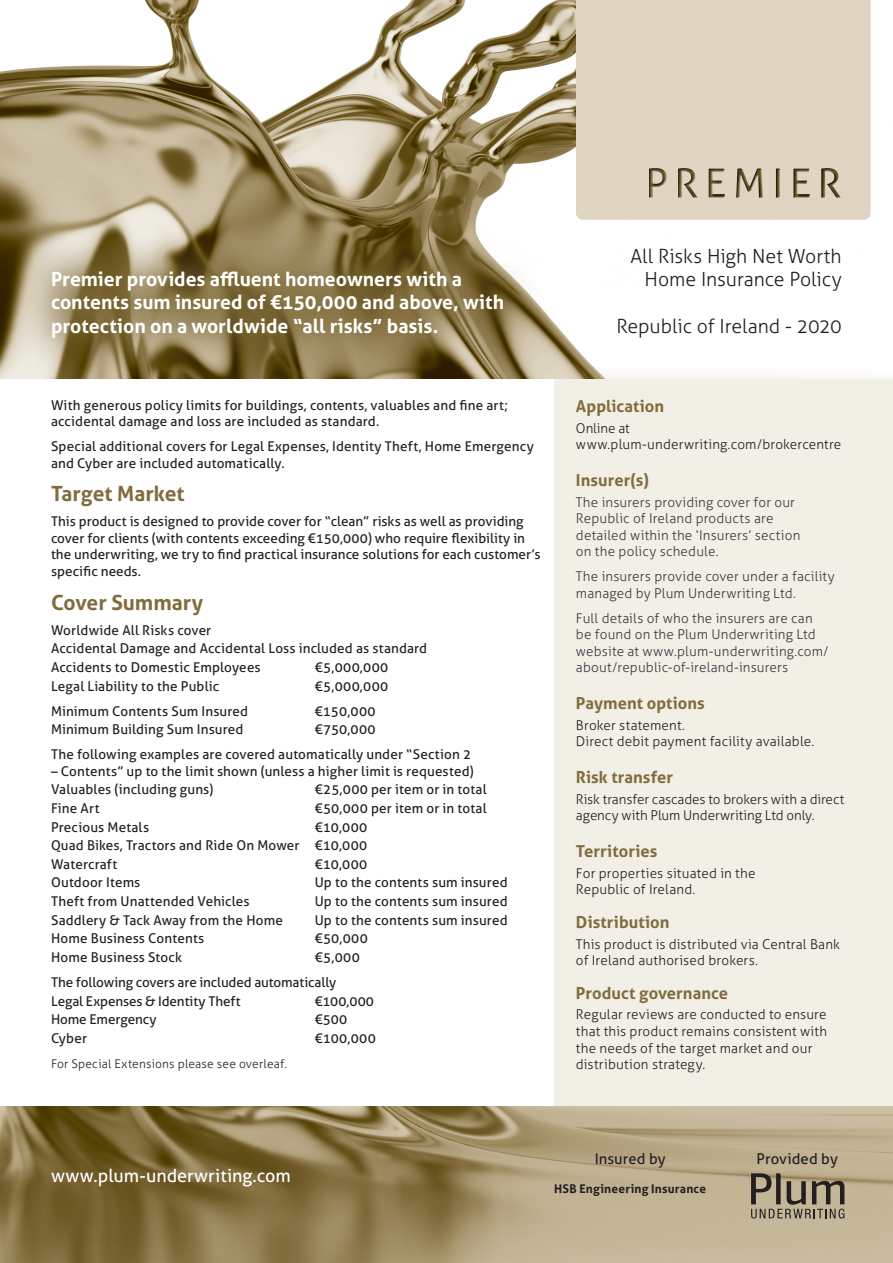
<style>
.page{position:relative;width:893px;height:1263px;background:#fff}
.page>*{position:absolute;margin:0;border:0;box-sizing:border-box;transform-origin:0 0}
.t1{font:700 21px "Aller";color:#816d3c}
.t2{font:700 19.5px/23.4px "Aller";color:#fff}
.t3{font:300 19.5px/23.4px "Aller";letter-spacing:-.005em;color:#231f20;text-align:right}
.t4{font:18px "Aller";letter-spacing:-.005em;color:#fff}
.t5{font:700 16.5px "Aller";letter-spacing:.005em;color:#816d3c}
.t6{font:14.85px "Aller";letter-spacing:.005em;color:#231f20}
.t7{font:13.5px/16.5px "Aller";letter-spacing:.01em;color:#231f20}
.t8{font:300 13.5px/16.5px "Aller";letter-spacing:.01em;color:#231f20}
.t9{font:300 13.5px/16.5px "Aller";letter-spacing:.01em;color:#3e383f}
.t10{font:300 13.5px/16.5px "Aller";letter-spacing:-.01em;color:#231f20}
.t11{font:13.5px "Aller";letter-spacing:-.01em;color:#231f20}
.t12{font:300 12px "Aller";letter-spacing:.015em;color:#231f20}
.t13{font:700 12px "Aller";letter-spacing:.015em;color:#231f20}
</style>
<div class="page">
<div style="left:555px;top:0;width:338px;height:1263px;background:#f2efe7"></div>
<img style="left:0;top:0;width:893px;height:378px">
<img style="left:0;top:1107px;width:893px;height:156px">
<svg style="left:13px;top:233px;width:528px;height:141px;background:#908056"></svg>
<div style="left:576px;top:0;width:295px;height:220px;background:#e0d4c2"></div>
<div style="left:647px;top:165px;width:195px;height:33px;background:#e0d4c2"></div>
<div style="left:648px;top:167px;width:194px;height:31px;background:#fff;opacity:.9"></div>
<div style="left:647px;top:166px;width:191px;height:32px;background:#231f20;opacity:.75"></div>
<svg style="left:751px;top:1173px;width:93px;height:45px;background:#8d816c"></svg>
<p class="t2" style="left:51px;top:267px;width:455px">Premier provides affluent homeowners with a contents sum insured of €150,000 and above, with protection on a worldwide “all risks” basis.</p>
<p class="t7" style="left:51px;top:397px;width:458px">With generous policy limits for buildings, contents, valuables and fine art; accidental damage and loss are included as standard.</p>
<p class="t7" style="left:51px;top:438px;width:484px">Special additional covers for Legal Expenses, Identity Theft, Home Emergency and Cyber are included automatically.</p>
<p class="t1" style="left:51px;top:481px;width:135px">Target Market</p>
<p class="t7" style="left:51px;top:513px;width:491px">This product is designed to provide cover for “clean” risks as well as providing cover for clients (with contents exceeding €150,000) who require flexibility in the underwriting, we try to find practical insurance solutions for each customer’s specific needs.</p>
<p class="t1" style="left:51px;top:589px;width:154px">Cover Summary</p>
<p class="t7" style="left:51px;top:621px;width:162px">Worldwide All Risks cover</p>
<p class="t7" style="left:51px;top:640px;width:378px">Accidental Damage and Accidental Loss included as standard</p>
<p class="t7" style="left:51px;top:659px;width:211px">Accidents to Domestic Employees</p>
<p class="t7" style="left:315px;top:659px;width:75px">€5,000,000</p>
<p class="t7" style="left:51px;top:677px;width:170px">Legal Liability to the Public</p>
<p class="t7" style="left:315px;top:677px;width:75px">€5,000,000</p>
<p class="t7" style="left:51px;top:702px;width:199px">Minimum Contents Sum Insured</p>
<p class="t7" style="left:315px;top:702px;width:63px">€150,000</p>
<p class="t7" style="left:51px;top:721px;width:194px">Minimum Building Sum Insured</p>
<p class="t7" style="left:315px;top:721px;width:63px">€750,000</p>
<p class="t7" style="left:51px;top:746px;width:422px">The following examples are covered automatically under “Section 2</p>
<p class="t7" style="left:51px;top:762px;width:424px">– Contents” up to the limit shown (unless a higher limit is requested)</p>
<p class="t7" style="left:51px;top:781px;width:164px">Valuables (including guns)</p>
<p class="t7" style="left:315px;top:781px;width:174px">€25,000 per item or in total</p>
<p class="t7" style="left:51px;top:800px;width:50px">Fine Art</p>
<p class="t7" style="left:315px;top:800px;width:174px">€50,000 per item or in total</p>
<p class="t7" style="left:51px;top:818px;width:100px">Precious Metals</p>
<p class="t7" style="left:315px;top:818px;width:54px">€10,000</p>
<p class="t7" style="left:51px;top:837px;width:318px">Quad Bikes, Tractors and Ride On Mower €10,000</p>
<p class="t7" style="left:51px;top:856px;width:68px">Watercraft</p>
<p class="t7" style="left:315px;top:856px;width:54px">€10,000</p>
<p class="t7" style="left:51px;top:874px;width:91px">Outdoor Items</p>
<p class="t7" style="left:315px;top:874px;width:194px">Up to the contents sum insured</p>
<p class="t7" style="left:51px;top:893px;width:200px">Theft from Unattended Vehicles</p>
<p class="t7" style="left:315px;top:893px;width:194px">Up to the contents sum insured</p>
<p class="t7" style="left:51px;top:912px;width:233px">Saddlery &amp; Tack Away from the Home</p>
<p class="t7" style="left:315px;top:912px;width:194px">Up to the contents sum insured</p>
<p class="t7" style="left:51px;top:930px;width:155px">Home Business Contents</p>
<p class="t7" style="left:315px;top:930px;width:55px">€50,000</p>
<p class="t7" style="left:51px;top:949px;width:133px">Home Business Stock</p>
<p class="t7" style="left:315px;top:949px;width:47px">€5,000</p>
<p class="t11" style="left:51px;top:974px;width:287px">The following covers are included automatically</p>
<p class="t7" style="left:51px;top:992px;width:191px">Legal Expenses &amp; Identity Theft</p>
<p class="t7" style="left:315px;top:992px;width:61px">€100,000</p>
<p class="t7" style="left:51px;top:1011px;width:107px">Home Emergency</p>
<p class="t7" style="left:315px;top:1011px;width:34px">€500</p>
<p class="t7" style="left:51px;top:1030px;width:38px">Cyber</p>
<p class="t7" style="left:315px;top:1030px;width:63px">€100,000</p>
<p class="t12" style="left:51px;top:1056px;width:237px">For Special Extensions please see overleaf.</p>
<p class="t3" style="left:631px;top:244px;width:213px">All Risks High Net Worth<br>Home Insurance Policy</p>
<p class="t3" style="left:616px;top:314px;width:227px">Republic of Ireland - 2020</p>
<p class="t5" style="left:576px;top:396px;width:90px">Application</p>
<p class="t8" style="left:576px;top:420px;width:267px">Online at www.plum-underwriting.com/brokercentre</p>
<p class="t5" style="left:576px;top:470px;width:74px">Insurer(s)</p>
<p class="t9" style="left:576px;top:494px;width:226px">The insurers providing cover for our Republic of Ireland products are detailed within the ‘Insurers’ section on the policy schedule.</p>
<p class="t9" style="left:576px;top:568px;width:260px">The insurers provide cover under a facility managed by Plum Underwriting Ltd.</p>
<p class="t9" style="left:576px;top:610px;width:254px">Full details of who the insurers are can be found on the Plum Underwriting Ltd website at www.plum-underwriting.com/ about/republic-of-ireland-insurers</p>
<p class="t5" style="left:576px;top:693px;width:130px">Payment options</p>
<p class="t8" style="left:576px;top:717px;width:240px">Broker statement.<br>Direct debit payment facility available.</p>
<p class="t5" style="left:576px;top:767px;width:99px">Risk transfer</p>
<p class="t10" style="left:576px;top:791px;width:270px">Risk transfer cascades to brokers with a direct agency with Plum Underwriting Ltd only.</p>
<p class="t5" style="left:576px;top:841px;width:83px">Territories</p>
<p class="t8" style="left:576px;top:865px;width:181px">For properties situated in the<br>Republic of Ireland.</p>
<p class="t5" style="left:576px;top:912px;width:95px">Distribution</p>
<p class="t8" style="left:576px;top:936px;width:266px">This product is distributed via Central Bank of Ireland authorised brokers.</p>
<p class="t5" style="left:576px;top:983px;width:154px">Product governance</p>
<p class="t8" style="left:576px;top:1006px;width:253px">Regular reviews are conducted to ensure that this product remains consistent with the needs of the target market and our distribution strategy.</p>
<p class="t4" style="left:51px;top:1165px;width:241px">www.plum-underwriting.com</p>
<p class="t6" style="left:595px;top:1150px;width:72px">Insured by</p>
<p class="t6" style="left:757px;top:1150px;width:83px">Provided by</p>
<p class="t13" style="left:554px;top:1181px;width:153px">HSB Engineering Insurance</p>
</div>
